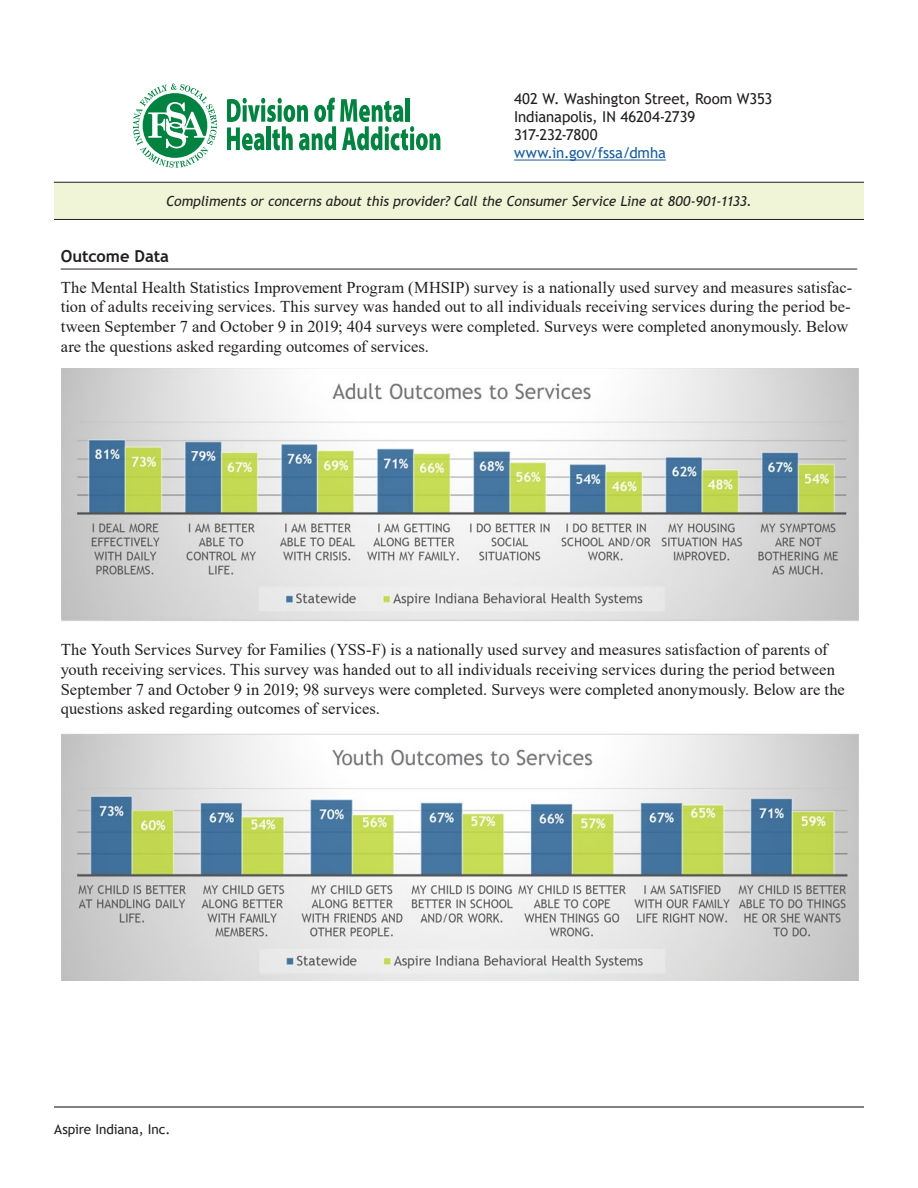
<style>
.page{position:relative;width:918px;height:1188px;background:#fff}
.page>*{position:absolute;margin:0;border:0;box-sizing:border-box;transform-origin:0 0}
._2-2{font:16.5px/19.8px "Times New Roman";color:#231f20}
._2-1{font:700 16.5px "Trebuchet MS";letter-spacing:-.005em;color:#231f20}
.t1{font:15px/18px "Trebuchet MS";letter-spacing:-.01em;color:#231f20}
.t2{font:15px "Trebuchet MS";letter-spacing:-.005em;color:#175d9e}
.t3{font:italic 13.8px "Trebuchet MS";letter-spacing:-.01em;color:#231f20}
.t4{font:13.5px "Trebuchet MS";letter-spacing:-.005em;color:#231f20}
</style>
<div class="page">
<svg style="left:133px;top:84px;width:84px;height:84px"></svg>
<svg style="left:227px;top:98px;width:213px;height:52px"></svg>
<div style="left:54px;top:182px;width:810px;height:37px;background:#f0f5d7"></div>
<hr style="left:54px;top:219px;width:810px;height:1px;background:#231f20">
<hr style="left:54px;top:182px;width:810px;height:1px;background:#231f20">
<hr style="left:54px;top:1106px;width:810px;height:2px;background:#231f20">
<hr style="left:514px;top:160px;width:152px;height:1px;background:#175d9e">
<hr style="left:61px;top:269px;width:796px;height:1px;background:#231f20">
<img style="left:62px;top:369px;width:797px;height:252px">
<img style="left:62px;top:733px;width:797px;height:247px">
<p class="t1" style="left:514px;top:90px;width:260px">402 W. Washington Street, Room W353<br>Indianapolis, IN 46204-2739<br>317-232-7800</p>
<p class="t2" style="left:514px;top:143px;width:153px">www.in.gov/fssa/dmha</p>
<p class="t3" style="left:166px;top:193px;width:587px">Compliments or concerns about this provider? Call the Consumer Service Line at 800-901-1133.</p>
<h1 class="_2-1" style="left:61px;top:246px;width:110px">Outcome Data</h1>
<p class="_2-2" style="left:61px;top:277px;width:793px">The Mental Health Statistics Improvement Program (MHSIP) survey is a nationally used survey and measures satisfac&shy;tion of adults receiving services. This survey was handed out to all individuals receiving services during the period be&shy;tween September 7 and October 9 in 2019; 404 surveys were completed. Surveys were completed anonymously. Below are the questions asked regarding outcomes of services.</p>
<p class="_2-2" style="left:61px;top:639px;width:786px">The Youth Services Survey for Families (YSS-F) is a nationally used survey and measures satisfaction of parents of youth receiving services. This survey was handed out to all individuals receiving services during the period between September 7 and October 9 in 2019; 98 surveys were completed. Surveys were completed anonymously. Below are the questions asked regarding outcomes of services.</p>
<p class="t4" style="left:54px;top:1121px;width:118px">Aspire Indiana, Inc.</p>
</div>
